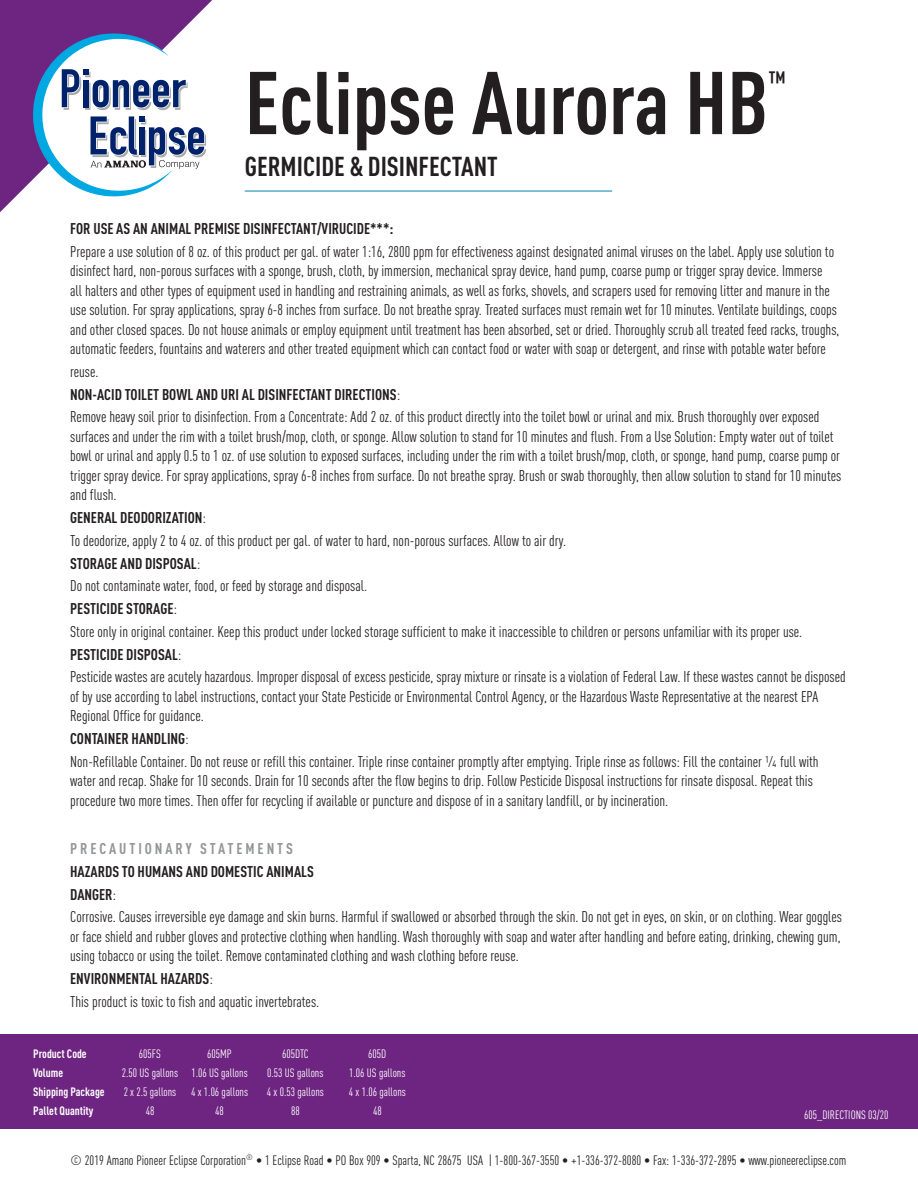
<style>
.page{position:relative;width:918px;height:1188px;background:#fff}
.page>*{position:absolute;margin:0;border:0;box-sizing:border-box;transform-origin:0 0}
.t1{font:700 87.45px "DIN Cond";color:#231f20}
.t2{font:700 27.6px "DIN Cond";color:#231f20}
.t3{font:700 27px "DIN Cond";color:#231f20}
.tech__info{font:15.3px/19.5px "DIN Cond";color:#231f20}
.tech__info-2{font:700 15.3px "DIN Cond";color:#231f20}
.t4{font:700 15.3px "DIN Cond";letter-spacing:.19em;color:#939598}
.t5{font:13.5px "DIN Cond";color:#231f20}
.tech__info-3{font:12px "DIN Cond";color:#fff}
.tech__heading{font:700 12px "DIN Cond";color:#fff}
.s1{font-weight:400}
</style>
<div class="page">
<svg style="left:0;top:0;width:212px;height:212px;fill:#6e2581"></svg>
<div style="left:0;top:1034px;width:918px;height:95px;background:#6e2581"></div>
<hr style="left:245px;top:191px;width:367px;height:1px;background:#0084b7">
<svg style="left:33px;top:33px;width:173px;height:163px"></svg>
<p class="t1" style="left:245px;top:50px;width:525px">Eclipse Aurora HB</p>
<p class="t2" style="left:769px;top:64px;width:19px">™</p>
<p class="t3" style="left:245px;top:150px;width:255px">GERMICIDE &amp; DISINFECTANT</p>
<p class="tech__info-2" style="left:70px;top:219px;width:325px">FOR USE AS AN ANIMAL PREMISE DISINFECTANT/VIRUCIDE***:</p>
<p class="tech__info" style="left:70px;top:242px;width:771px">Prepare a use solution of 8 oz. of this product per gal. of water 1:16, 2800 ppm for effectiveness against designated animal viruses on the label. Apply use solution to disinfect hard, non-porous surfaces with a sponge, brush, cloth, by immersion, mechanical spray device, hand pump, coarse pump or trigger spray device. Immerse<br>all halters and other types of equipment used in handling and restraining animals, as well as forks, shovels, and scrapers used for removing litter and manure in the use solution. For spray applications, spray 6-8 inches from surface. Do not breathe spray. Treated surfaces must remain wet for 10 minutes. Ventilate buildings, coops and other closed spaces. Do not house animals or employ equipment until treatment has been absorbed, set or dried. Thoroughly scrub all treated feed racks, troughs, automatic feeders, fountains and waterers and other treated equipment which can contact food or water with soap or detergent, and rinse with potable water before</p>
<p class="tech__info" style="left:70px;top:362px;width:30px">reuse.</p>
<p class="tech__info-2" style="left:70px;top:385px;width:332px">NON-ACID TOILET BOWL AND URI AL DISINFECTANT DIRECTIONS<span class="s1">:</span></p>
<p class="tech__info" style="left:70px;top:407px;width:773px">Remove heavy soil prior to disinfection. From a Concentrate: Add 2 oz. of this product directly into the toilet bowl or urinal and mix. Brush thoroughly over exposed surfaces and under the rim with a toilet brush/mop, cloth, or sponge. Allow solution to stand for 10 minutes and flush. From a Use Solution: Empty water out of toilet bowl or urinal and apply 0.5 to 1 oz. of use solution to exposed surfaces, including under the rim with a toilet brush/mop, cloth, or sponge, hand pump, coarse pump or trigger spray device. For spray applications, spray 6-8 inches from surface. Do not breathe spray. Brush or swab thoroughly, then allow solution to stand for 10 minutes and flush.</p>
<p class="tech__info-2" style="left:70px;top:508px;width:137px">GENERAL DEODORIZATION<span class="s1">:</span></p>
<p class="tech__info" style="left:70px;top:531px;width:498px">To deodorize, apply 2 to 4 oz. of this product per gal. of water to hard, non-porous surfaces. Allow to air dry.</p>
<p class="tech__info-2" style="left:70px;top:554px;width:132px">STORAGE AND DISPOSAL<span class="s1">:</span></p>
<p class="tech__info" style="left:70px;top:576px;width:298px">Do not contaminate water, food, or feed by storage and disposal.</p>
<p class="tech__info-2" style="left:70px;top:599px;width:108px">PESTICIDE STORAGE<span class="s1">:</span></p>
<p class="tech__info" style="left:70px;top:622px;width:734px">Store only in original container. Keep this product under locked storage sufficient to make it inaccessible to children or persons unfamiliar with its proper use.</p>
<p class="tech__info-2" style="left:70px;top:645px;width:113px">PESTICIDE DISPOSAL<span class="s1">:</span></p>
<p class="tech__info" style="left:70px;top:667px;width:777px">Pesticide wastes are acutely hazardous. Improper disposal of excess pesticide, spray mixture or rinsate is a violation of Federal Law. If these wastes cannot be disposed of by use according to label instructions, contact your State Pesticide or Environmental Control Agency, or the Hazardous Waste Representative at the nearest EPA<br>Regional Office for guidance.</p>
<p class="tech__info-2" style="left:70px;top:729px;width:120px">CONTAINER HANDLING<span class="s1">:</span></p>
<p class="tech__info" style="left:70px;top:751px;width:750px">Non-Refillable Container. Do not reuse or refill this container. Triple rinse container promptly after emptying. Triple rinse as follows: Fill the container ¼ full with water and recap. Shake for 10 seconds. Drain for 10 seconds after the flow begins to drip. Follow Pesticide Disposal instructions for rinsate disposal. Repeat this procedure two more times. Then offer for recycling if available or puncture and dispose of in a sanitary landfill, or by incineration.</p>
<p class="t4" style="left:70px;top:839px;width:224px">PRECAUTIONARY STATEMENTS</p>
<p class="tech__info-2" style="left:70px;top:862px;width:245px">HAZARDS TO HUMANS AND DOMESTIC ANIMALS</p>
<p class="tech__info-2" style="left:70px;top:885px;width:47px">DANGER<span class="s1">:</span></p>
<p class="tech__info" style="left:70px;top:907px;width:773px;text-align:justify">Corrosive. Causes irreversible eye damage and skin burns. Harmful if swallowed or absorbed through the skin. Do not get in eyes, on skin, or on clothing. Wear goggles or face shield and rubber gloves and protective clothing when handling. Wash thoroughly with soap and water after handling and before eating, drinking, chewing gum, using tobacco or using the toilet. Remove contaminated clothing and wash clothing before reuse.</p>
<p class="tech__info-2" style="left:70px;top:969px;width:144px">ENVIRONMENTAL HAZARDS<span class="s1">:</span></p>
<p class="tech__info" style="left:70px;top:992px;width:251px">This product is toxic to fish and aquatic invertebrates.</p>
<p class="tech__heading" style="left:33px;top:1046px;width:55px">Product Code</p>
<p class="tech__info-3" style="left:139px;top:1046px;width:24px">605FS</p>
<p class="tech__info-3" style="left:207px;top:1046px;width:26px">605MP</p>
<p class="tech__info-3" style="left:282px;top:1046px;width:28px">605DTC</p>
<p class="tech__info-3" style="left:368px;top:1046px;width:20px">605D</p>
<p class="tech__heading" style="left:33px;top:1065px;width:31px">Volume</p>
<p class="tech__info-3" style="left:122px;top:1065px;width:58px">2.50 US gallons</p>
<p class="tech__info-3" style="left:191px;top:1065px;width:58px">1.06 US gallons</p>
<p class="tech__info-3" style="left:267px;top:1065px;width:58px">0.53 US gallons</p>
<p class="tech__info-3" style="left:349px;top:1065px;width:58px">1.06 US gallons</p>
<p class="tech__heading" style="left:33px;top:1084px;width:73px">Shipping Package</p>
<p class="tech__info-3" style="left:124px;top:1084px;width:54px">2 x 2.5 gallons</p>
<p class="tech__info-3" style="left:191px;top:1084px;width:58px">4 x 1.06 gallons</p>
<p class="tech__info-3" style="left:267px;top:1084px;width:58px">4 x 0.53 gallons</p>
<p class="tech__info-3" style="left:349px;top:1084px;width:58px">4 x 1.06 gallons</p>
<p class="tech__heading" style="left:33px;top:1103px;width:62px">Pallet Quantity</p>
<p class="tech__info-3" style="left:146px;top:1103px;width:10px">48</p>
<p class="tech__info-3" style="left:215px;top:1103px;width:10px">48</p>
<p class="tech__info-3" style="left:291px;top:1103px;width:10px">88</p>
<p class="tech__info-3" style="left:373px;top:1103px;width:10px">48</p>
<p class="tech__info-3" style="left:804px;top:1108px;width:86px">605_DIRECTIONS 03/20</p>
<p class="t5" style="left:71px;top:1152px;width:777px">© 2019 Amano Pioneer Eclipse Corporation<sup>®</sup> • 1 Eclipse Road • PO Box 909 • Sparta, NC 28675 USA | 1-800-367-3550 • +1-336-372-8080 • Fax: 1-336-372-2895 • www.pioneereclipse.com</p>
</div>
